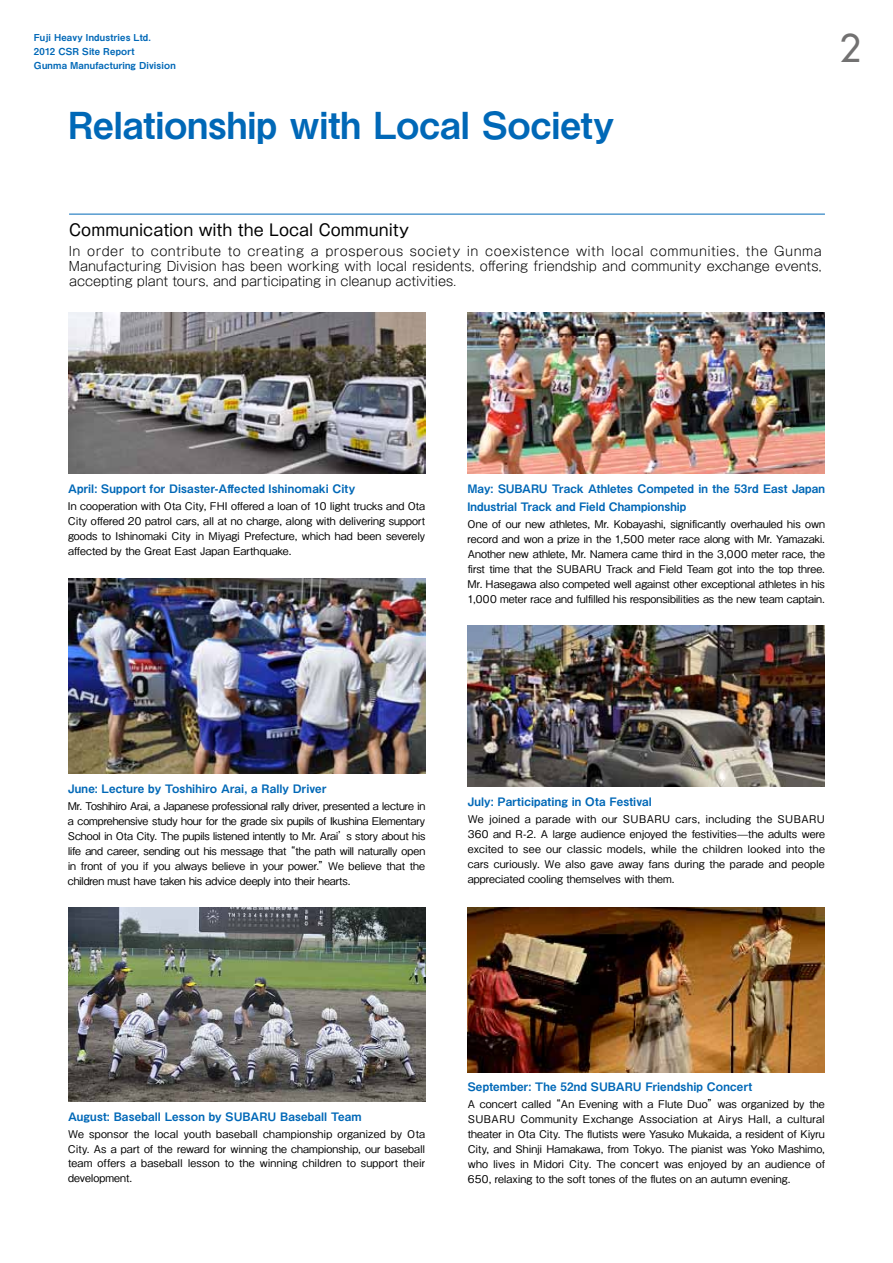
<style>
.page{position:relative;width:893px;height:1263px;background:#fff}
.page>*{position:absolute;margin:0;border:0;box-sizing:border-box;transform-origin:0 0}
.t1{font:37.2px "Midashi Go Pro MB31";letter-spacing:-.005em;color:#0068b7}
.t2{font:37.2px "Futura";color:#727171}
.t3{font:15.9px "Gothic MB101 Pro";color:#000}
.t4{font:300 12.75px/14.9px "Gothic MB101 Pro";letter-spacing:-.01em;color:#000;text-align:justify}
.t5{font:11.7px/18px "Midashi Go Pro MB31";letter-spacing:.015em;color:#0068b7}
.t6{font:500 10.65px/14.9px "Gothic BBB Pro";letter-spacing:.005em;color:#000;text-align:justify}
.t7{font:9.6px/13.8px "Midashi Go Pro MB31";letter-spacing:.02em;color:#0068b7}
</style>
<div class="page">
<hr style="left:69px;top:214px;width:756px;height:1px;background:#0068b7">
<img style="left:68px;top:312px;width:357px;height:162px">
<img style="left:68px;top:578px;width:357px;height:196px">
<img style="left:468px;top:625px;width:357px;height:162px">
<img style="left:468px;top:312px;width:357px;height:162px">
<img style="left:468px;top:908px;width:357px;height:164px">
<img style="left:68px;top:908px;width:357px;height:194px">
<p class="t7" style="left:34px;top:30px;width:143px">Fuji Heavy Industries Ltd.<br>2012 CSR Site Report<br>Gunma Manufacturing Division</p>
<h1 class="t1" style="left:68px;top:95px;width:548px">Relationship with Local Society</h1>
<h1 class="t2" style="left:839px;top:24px;width:23px">2</h1>
<h2 class="t3" style="left:69px;top:217px;width:342px">Communication with the Local Community</h2>
<p class="t4" style="left:69px;top:242px;width:754px">In order to contribute to creating a prosperous society in coexistence with local communities, the Gunma Manufacturing Division has been working with local residents, offering friendship and community exchange events, accepting plant tours, and participating in cleanup activities.</p>
<p class="t5" style="left:68px;top:478px;width:289px">April: Support for Disaster-Affected Ishinomaki City</p>
<p class="t6" style="left:68px;top:497px;width:359px">In cooperation with Ota City, FHI offered a loan of 10 light trucks and Ota City offered 20 patrol cars, all at no charge, along with delivering support goods to Ishinomaki City in Miyagi Prefecture, which had been severely affected by the Great East Japan Earthquake.</p>
<p class="t5" style="left:467px;top:478px;width:359px">May: SUBARU Track Athletes Competed in the 53rd East Japan<br>Industrial Track and Field Championship</p>
<p class="t6" style="left:467px;top:515px;width:359px">One of our new athletes, Mr. Kobayashi, significantly overhauled his own record and won a prize in the 1,500 meter race along with Mr. Yamazaki.<br>Another new athlete, Mr. Namera came third in the 3,000 meter race, the first time that the SUBARU Track and Field Team got into the top three.<br>Mr. Hasegawa also competed well against other exceptional athletes in his 1,000 meter race and fulfilled his responsibilities as the new team captain.</p>
<p class="t5" style="left:68px;top:778px;width:260px">June: Lecture by Toshihiro Arai, a Rally Driver</p>
<p class="t6" style="left:68px;top:797px;width:359px">Mr. Toshihiro Arai, a Japanese professional rally driver, presented a lecture in a comprehensive study hour for the grade six pupils of Ikushina Elementary School in Ota City. The pupils listened intently to Mr. Arai’s story about his life and career, sending out his message that “the path will naturally open in front of you if you always believe in your power.”We believe that the children must have taken his advice deeply into their hearts.</p>
<p class="t5" style="left:468px;top:791px;width:186px">July: Participating in Ota Festival</p>
<p class="t6" style="left:468px;top:810px;width:359px">We joined a parade with our SUBARU cars, including the SUBARU 360 and R-2. A large audience enjoyed the festivities—the adults were excited to see our classic models, while the children looked into the cars curiously. We also gave away fans during the parade and people appreciated cooling themselves with them.</p>
<p class="t5" style="left:68px;top:1106px;width:295px">August: Baseball Lesson by SUBARU Baseball Team</p>
<p class="t6" style="left:68px;top:1125px;width:359px">We sponsor the local youth baseball championship organized by Ota City. As a part of the reward for winning the championship, our baseball team offers a baseball lesson to the winning children to support their development.</p>
<p class="t5" style="left:468px;top:1076px;width:286px">September: The 52nd SUBARU Friendship Concert</p>
<p class="t6" style="left:468px;top:1095px;width:359px">A concert called “An Evening with a Flute Duo”was organized by the SUBARU Community Exchange Association at Airys Hall, a cultural theater in Ota City. The flutists were Yasuko Mukaida, a resident of Kiyru City, and Shinji Hamakawa, from Tokyo. The pianist was Yoko Mashimo, who lives in Midori City. The concert was enjoyed by an audience of 650, relaxing to the soft tones of the flutes on an autumn evening.</p>
</div>
